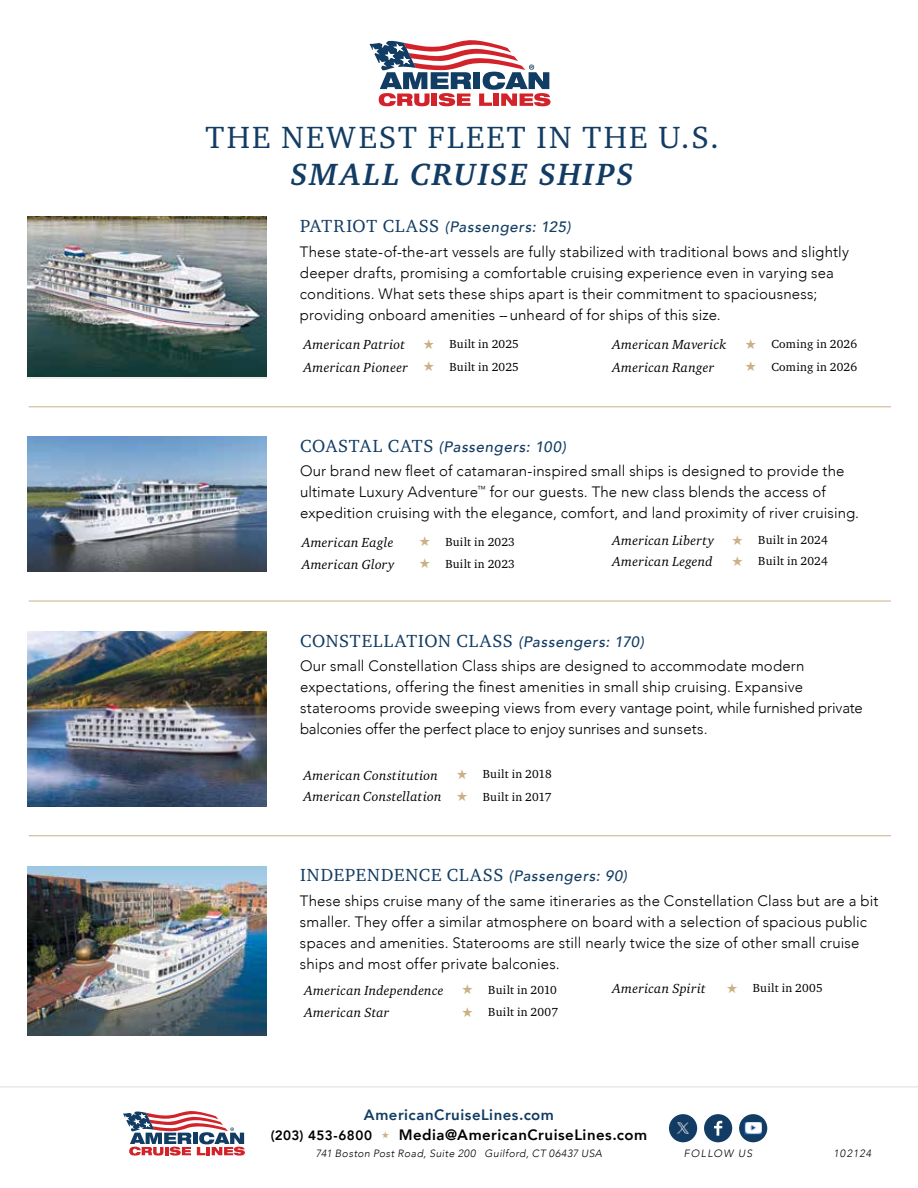
<style>
.page{position:relative;width:918px;height:1188px;background:#fff}
.page>*{position:absolute;margin:0;border:0;box-sizing:border-box;transform-origin:0 0}
.t1{font:31.5px "Charter ITC Pro";letter-spacing:.075em;color:#123c63}
.t2{font:italic 700 31.5px "Charter ITC Pro";letter-spacing:.065em;color:#123c63}
.t3{font:18px "Charter ITC Pro";letter-spacing:.05em;color:#123c63}
.t4{font:300 15px/21px "Avenir";letter-spacing:.01em;color:#000}
.t5{font:800 15px "Avenir";letter-spacing:.03em;color:#000}
.t6{font:800 15px "Avenir";letter-spacing:.03em;color:#123c63}
.t7{font:italic 13.5px "Charter ITC Pro";letter-spacing:.02em;color:#000}
.t8{font:800 13.5px "Avenir";letter-spacing:.025em;color:#000}
.t9{font:12px "Charter ITC Pro";letter-spacing:.025em;color:#000}
.t10{font:italic 300 10.5px "Avenir";letter-spacing:.045em;color:#000}
.t11{font:italic 300 10.5px "Avenir";letter-spacing:.115em;color:#000}
.s1{font-family:"Charter ITC Pro";font-weight:400;font-size:18px;color:#123c63}
.s2{font-weight:500;font-style:italic;color:#123c63}
.s3{font-family:"Avenir";font-weight:500;font-style:italic;font-size:15px}
</style>
<div class="page">
<svg style="left:123px;top:1111px;width:122px;height:45px"></svg>
<div style="left:669px;top:1114px;width:28px;height:28px;background:#123c63;border-radius:50%"></div>
<div style="left:704px;top:1114px;width:28px;height:28px;background:#123c63;border-radius:50%"></div>
<svg style="left:714px;top:1121px;width:8px;height:15px"></svg>
<div style="left:739px;top:1114px;width:28px;height:28px;background:#123c63;border-radius:50%"></div>
<hr style="left:0;top:1087px;width:918px;height:1px;background:#dcddde">
<img style="left:745px;top:1122px;width:17px;height:12px">
<img style="left:676px;top:1122px;width:13px;height:12px">
<svg style="left:369px;top:40px;width:182px;height:67px"></svg>
<img style="left:27px;top:866px;width:239px;height:169px">
<img style="left:27px;top:632px;width:239px;height:175px">
<hr style="left:29px;top:407px;width:862px;height:1px;background:#cbb087">
<hr style="left:29px;top:601px;width:862px;height:1px;background:#cbb087">
<hr style="left:29px;top:836px;width:862px;height:1px;background:#cbb087">
<img style="left:27px;top:437px;width:239px;height:135px">
<img style="left:27px;top:216px;width:239px;height:161px">
<h1 class="t1" style="left:205px;top:117px;width:515px">THE NEWEST FLEET IN THE U.S.</h1>
<h1 class="t2" style="left:290px;top:155px;width:345px">SMALL CRUISE SHIPS</h1>
<p class="t4" style="left:300px;top:215px;width:550px;line-height:24.5px"><span class="s1">PATRIOT CLASS</span> <span class="s2">(Passengers: 125)<br></span>These state-of-the-art vessels are fully stabilized with traditional bows and slightly</p>
<p class="t4" style="left:300px;top:262px;width:536px">deeper drafts, promising a comfortable cruising experience even in varying sea conditions. What sets these ships apart is their commitment to spaciousness; providing onboard amenities -- unheard of for ships of this size.</p>
<p class="t7" style="left:304px;top:336px;width:103px">American Patriot</p>
<p class="t9" style="left:449px;top:337px;width:71px">Built in 2025</p>
<p class="t7" style="left:304px;top:359px;width:105px">American Pioneer</p>
<p class="t9" style="left:449px;top:359px;width:71px">Built in 2025</p>
<p class="t7" style="left:613px;top:336px;width:115px">American Maverick</p>
<p class="t9" style="left:771px;top:337px;width:87px">Coming in 2026</p>
<p class="t7" style="left:613px;top:359px;width:103px">American Ranger</p>
<p class="t9" style="left:771px;top:359px;width:87px">Coming in 2026</p>
<p class="t4" style="left:300px;top:434px;width:546px;line-height:24.5px"><span class="s1">COASTAL CATS</span> <span class="s2">(Passengers: 100)<br></span>Our brand new fleet of catamaran-inspired small ships is designed to provide the</p>
<p class="t4" style="left:300px;top:481px;width:561px">ultimate Luxury Adventure<sup>™</sup> for our guests. The new class blends the access of expedition cruising with the elegance, comfort, and land proximity of river cruising.</p>
<p class="t7" style="left:302px;top:534px;width:93px">American Eagle</p>
<p class="t9" style="left:445px;top:534px;width:71px">Built in 2023</p>
<p class="t7" style="left:302px;top:556px;width:94px">American Glory</p>
<p class="t9" style="left:445px;top:556px;width:71px">Built in 2023</p>
<p class="t7" style="left:613px;top:532px;width:103px">American Liberty</p>
<p class="t9" style="left:758px;top:533px;width:71px">Built in 2024</p>
<p class="t7" style="left:613px;top:553px;width:102px">American Legend</p>
<p class="t9" style="left:758px;top:554px;width:71px">Built in 2024</p>
<p class="t3" style="left:300px;top:629px;width:345px">CONSTELLATION CLASS <span class="s3">(Passengers: 170)</span></p>
<p class="t4" style="left:300px;top:656px;width:564px">Our small Constellation Class ships are designed to accommodate modern expectations, offering the finest amenities in small ship cruising. Expansive staterooms provide sweeping views from every vantage point, while furnished private balconies offer the perfect place to enjoy sunrises and sunsets.</p>
<p class="t7" style="left:304px;top:767px;width:136px">American Constitution</p>
<p class="t9" style="left:483px;top:767px;width:70px">Built in 2018</p>
<p class="t7" style="left:304px;top:789px;width:139px">American Constellation</p>
<p class="t9" style="left:483px;top:789px;width:70px">Built in 2017</p>
<p class="t3" style="left:300px;top:864px;width:329px">INDEPENDENCE CLASS <span class="s3">(Passengers: 90)</span></p>
<p class="t4" style="left:300px;top:890px;width:580px">These ships cruise many of the same itineraries as the Constellation Class but are a bit smaller. They offer a similar atmosphere on board with a selection of spacious public spaces and amenities. Staterooms are still nearly twice the size of other small cruise ships and most offer private balconies.</p>
<p class="t7" style="left:305px;top:982px;width:140px">American Independence</p>
<p class="t9" style="left:488px;top:982px;width:70px">Built in 2010</p>
<p class="t7" style="left:613px;top:980px;width:95px">American Spirit</p>
<p class="t9" style="left:753px;top:981px;width:71px">Built in 2005</p>
<p class="t7" style="left:305px;top:1004px;width:86px">American Star</p>
<p class="t9" style="left:488px;top:1005px;width:71px">Built in 2007</p>
<p class="t6" style="left:364px;top:1103px;width:192px">AmericanCruiseLines.com</p>
<p class="t8" style="left:271px;top:1125px;width:103px">(203) 453-6800</p>
<p class="t5" style="left:399px;top:1123px;width:250px">Media@AmericanCruiseLines.com</p>
<p class="t10" style="left:316px;top:1147px;width:288px">741 Boston Post Road, Suite 200 Guilford, CT 06437 USA</p>
<p class="t11" style="left:684px;top:1147px;width:70px">FOLLOW US</p>
<p class="t10" style="left:834px;top:1147px;width:39px">102124</p>
</div>
